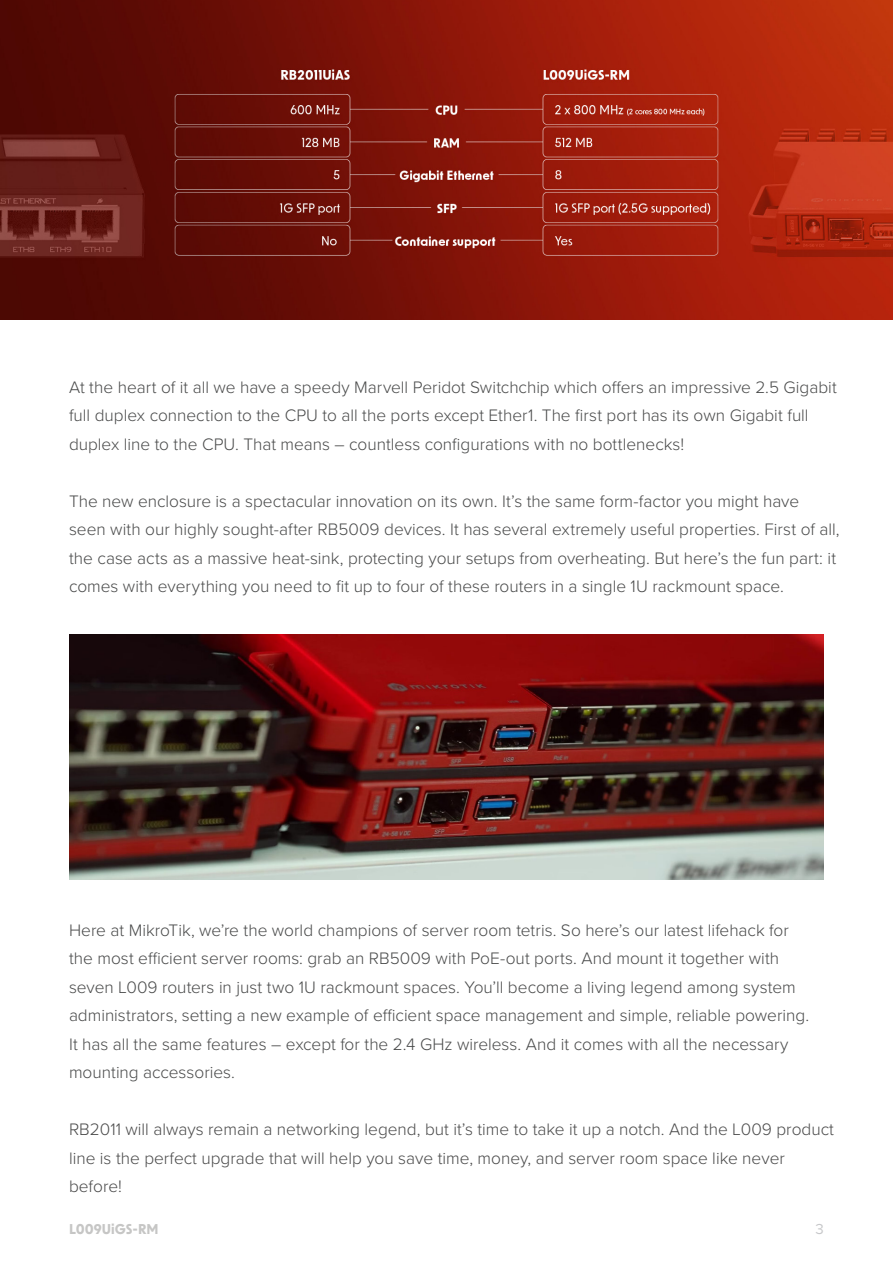
<style>
.page{position:relative;width:893px;height:1263px;background:#fff}
.page>*{position:absolute;margin:0;border:0;box-sizing:border-box;transform-origin:0 0}
.Teksts{font:300 17.25px/28.5px "Proxima Nova";color:#494a4a}
.Teksts-2{font:300 17.25px/28.5px "Proxima Nova";color:#4a4a4a}
.t1{font:15px "Proxima Nova";color:#c7c8ca}
.t2{font:700 13.5px "New Order";color:#c6c6c5}
</style>
<div class="page">
<img style="left:69px;top:634px;width:755px;height:245px">
<img style="left:0;top:0;width:893px;height:320px">
<p class="Teksts" style="left:69px;top:372px;width:769px">At the heart of it all we have a speedy Marvell Peridot Switchchip which offers an impressive 2.5 Gigabit full duplex connection to the CPU to all the ports except Ether1. The first port has its own Gigabit full duplex line to the CPU. That means – countless configurations with no bottlenecks!</p>
<p class="Teksts" style="left:69px;top:486px;width:772px">The new enclosure is a spectacular innovation on its own. It’s the same form-factor you might have seen with our highly sought-after RB5009 devices. It has several extremely useful properties. First of all, the case acts as a massive heat-sink, protecting your setups from overheating. But here’s the fun part: it comes with everything you need to fit up to four of these routers in a single 1U rackmount space.</p>
<p class="Teksts" style="left:69px;top:915px;width:742px">Here at MikroTik, we’re the world champions of server room tetris. So here’s our latest lifehack for the most efficient server rooms: grab an RB5009 with PoE-out ports. And mount it together with seven L009 routers in just two 1U rackmount spaces. You’ll become a living legend among system administrators, setting a new example of efficient space management and simple, reliable powering.<br>It has all the same features – except for the 2.4 GHz wireless. And it comes with all the necessary mounting accessories.</p>
<p class="Teksts-2" style="left:69px;top:1114px;width:766px">RB2011 will always remain a networking legend, but it’s time to take it up a notch. And the L009 product line is the perfect upgrade that will help you save time, money, and server room space like never before!</p>
<p class="t2" style="left:69px;top:1220px;width:91px">L009UiGS-RM</p>
<p class="t1" style="left:816px;top:1218px;width:10px">3</p>
</div>
